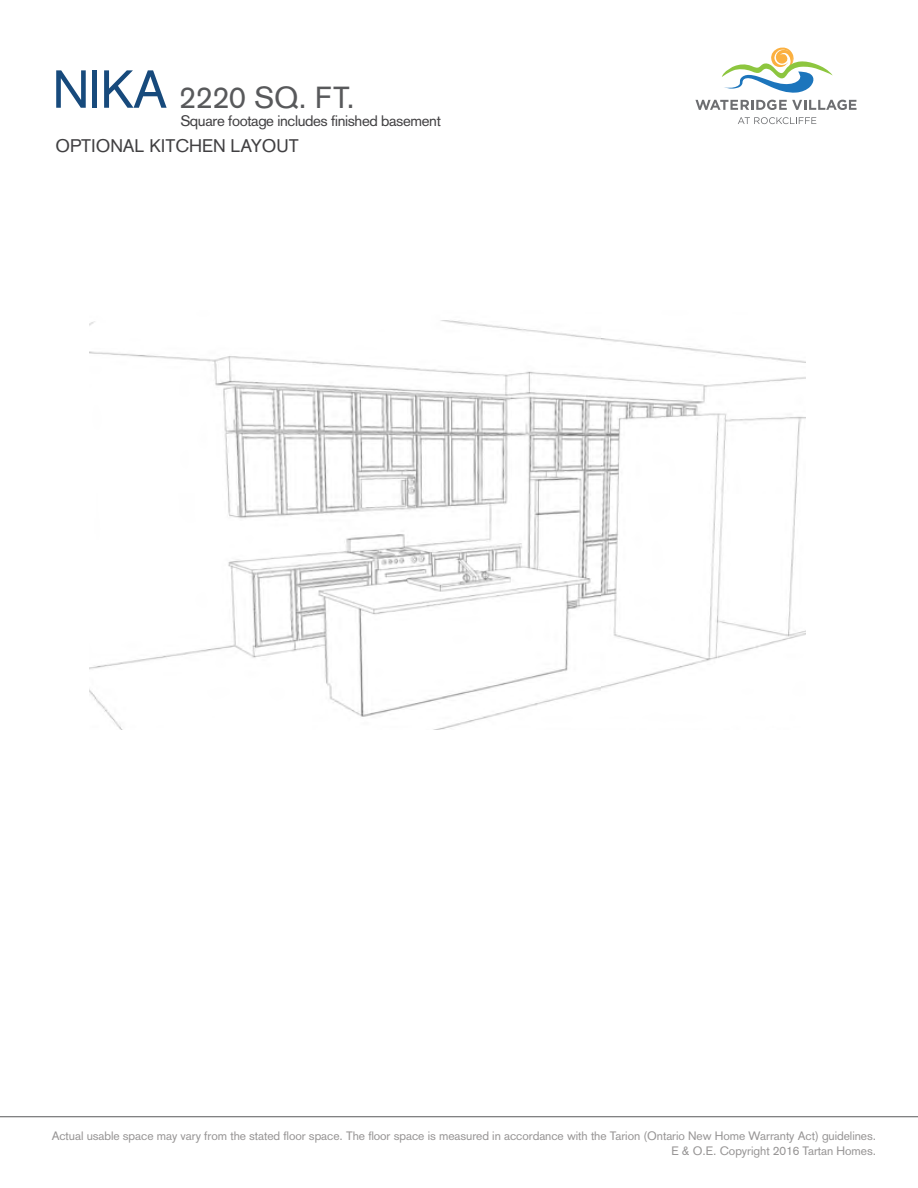
<style>
.page{position:relative;width:918px;height:1188px;background:#fff}
.page>*{position:absolute;margin:0;border:0;box-sizing:border-box;transform-origin:0 0}
.t1{font:52.5px "Akzidenz Grotesk";color:#174a7c}
.t2{font:30px "Akzidenz Grotesk";color:#58595b}
.t3{font:18px "Akzidenz Grotesk";letter-spacing:-.005em;color:#414042}
.t4{font:15px "Akzidenz Grotesk";letter-spacing:-.025em;color:#414042}
.t5{font:12px/14.4px "Akzidenz Grotesk";letter-spacing:-.005em;color:#979595;text-align:right}
</style>
<div class="page">
<hr style="left:0;top:1116px;width:918px;height:1px;background:#58595b">
<svg style="left:722px;top:47px;width:111px;height:46px"></svg>
<svg style="left:695px;top:100px;width:162px;height:10px"></svg>
<svg style="left:738px;top:117px;width:78px;height:7px"></svg>
<img style="left:90px;top:320px;width:715px;height:410px">
<h1 class="t1" style="left:52px;top:59px;width:116px">NIKA</h1>
<h2 class="t2" style="left:179px;top:80px;width:177px">2220 SQ. FT.</h2>
<h3 class="t3" style="left:56px;top:136px;width:245px">OPTIONAL KITCHEN LAYOUT</h3>
<p class="t4" style="left:180px;top:112px;width:262px">Square footage includes finished basement</p>
<p class="t5" style="left:52px;top:1129px;width:826px">Actual usable space may vary from the stated floor space. The floor space is measured in accordance with the Tarion (Ontario New Home Warranty Act) guidelines.<br>E &amp; O.E. Copyright 2016 Tartan Homes.</p>
</div>
